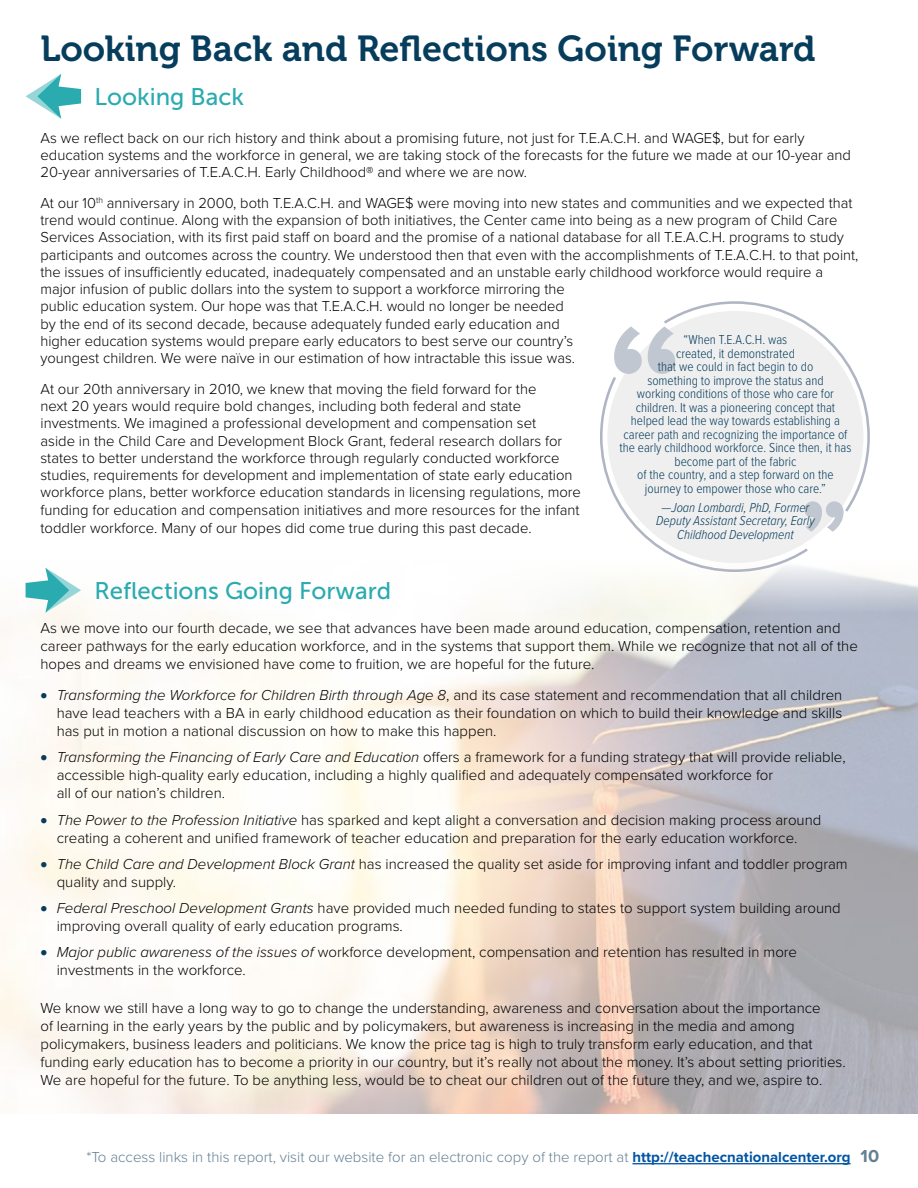
<style>
.page{position:relative;width:918px;height:1188px;background:#fff}
.page>*{position:absolute;margin:0;border:0;box-sizing:border-box;transform-origin:0 0}
.t1{font:36px "Museo 700";color:#073d5c}
.t2{font:24px "Museo Sans 500";color:#2aabb0}
.t3{font:300 15px/18px "Proxima Nova";color:#000}
.t4{font:300 15px "Proxima Nova";color:#648094}
.t5{font:300 13.5px/13.5px "Proxima Nova Cond";color:#073d5c;text-align:center}
.t6{font:italic 300 13.5px/13.5px "Proxima Nova Cond";color:#073d5c;text-align:center}
.s1{color:#073d5c}
.s2{font-style:italic}
.s3{font-weight:700;color:#0054a4}
.s4{font-weight:700;font-size:18px}
</style>
<div class="page">
<hr style="left:632px;top:1163px;width:219px;height:1px;background:#0054a4">
<img style="left:1px;top:573px;width:917px;height:541px">
<svg style="left:26px;top:568px;width:55px;height:45px"></svg>
<svg style="left:26px;top:74px;width:55px;height:45px"></svg>
<svg style="left:664px;top:301px;width:206px;height:211px"></svg>
<svg style="left:600px;top:326px;width:244px;height:247px"></svg>
<h1 class="t1" style="left:40px;top:28px;width:777px">Looking Back and Reflections Going Forward</h1>
<h2 class="t2" style="left:94px;top:84px;width:151px">Looking Back</h2>
<p class="t3" style="left:40px;top:128px;width:812px;line-height:17.2px">As we reflect back on our rich history and think about a promising future, not just for T.E.A.C.H. and WAGE$, but for early education systems and the workforce in general, we are taking stock of the forecasts for the future we made at our 10-year and<br>20-year anniversaries of T.E.A.C.H. Early Childhood® and where we are now.</p>
<p class="t3" style="left:40px;top:193px;width:819px;line-height:17.2px">At our 10<sup>th</sup> anniversary in 2000, both T.E.A.C.H. and WAGE$ were moving into new states and communities and we expected that trend would continue. Along with the expansion of both initiatives, the Center came into being as a new program of Child Care Services Association, with its first paid staff on board and the promise of a national database for all T.E.A.C.H. programs to study participants and outcomes across the country. We understood then that even with the accomplishments of T.E.A.C.H. to that point, the issues of insufficiently educated, inadequately compensated and an unstable early childhood workforce would require a major infusion of public dollars into the system to support a workforce mirroring the<br>public education system. Our hope was that T.E.A.C.H. would no longer be needed<br>by the end of its second decade, because adequately funded early education and<br>higher education systems would prepare early educators to best serve our country’s<br>youngest children. We were naïve in our estimation of how intractable this issue was.</p>
<p class="t3" style="left:40px;top:379px;width:542px;line-height:17.4px">At our 20th anniversary in 2010, we knew that moving the field forward for the<br>next 20 years would require bold changes, including both federal and state investments. We imagined a professional development and compensation set<br>aside in the Child Care and Development Block Grant, federal research dollars for states to better understand the workforce through regularly conducted workforce studies, requirements for development and implementation of state early education workforce plans, better workforce education standards in licensing regulations, more funding for education and compensation initiatives and more resources for the infant toddler workforce. Many of our hopes did come true during this past decade.</p>
<p class="t5" style="left:619px;top:332px;width:234px">“When T.E.A.C.H. was<br>created, it demonstrated<br>that we could in fact begin to do<br>something to improve the status and<br>working conditions of those who care for children. It was a pioneering concept that helped lead the way towards establishing a career path and recognizing the importance of the early childhood workforce. Since then, it has become part of the fabric<br>of the country, and a step forward on the journey to empower those who care.”</p>
<p class="t6" style="left:656px;top:500px;width:161px">—Joan Lombardi, PhD, Former<br>Deputy Assistant Secretary, Early<br>Childhood Development</p>
<h2 class="t2" style="left:94px;top:577px;width:298px">Reflections Going Forward</h2>
<p class="t3" style="left:40px;top:618px;width:819px">As we move into our fourth decade, we see that advances have been made around education, compensation, retention and career pathways for the early education workforce, and in the systems that support them. While we recognize that not all of the hopes and dreams we envisioned have come to fruition, we are hopeful for the future.</p>
<p class="t3" style="left:57px;top:686px;width:787px;text-align:justify;text-indent:-16px"><span class="s1">•</span> <span class="s2">Transforming the Workforce for Children Birth through Age 8</span>, and its case statement and recommendation that all children have lead teachers with a BA in early childhood education as their foundation on which to build their knowledge and skills has put in motion a national discussion on how to make this happen.</p>
<p class="t3" style="left:57px;top:748px;width:790px;text-indent:-16px"><span class="s1">•</span> <span class="s2">Transforming the Financing of Early Care and Education</span> offers a framework for a funding strategy that will provide reliable, accessible high-quality early education, including a highly qualified and adequately compensated workforce for<br>all of our nation’s children.</p>
<p class="t3" style="left:41px;top:810px;width:782px;text-align:center"><span class="s1">•</span> <span class="s2">The Power to the Profession Initiative</span> has sparked and kept alight a conversation and decision making process around creating a coherent and unified framework of teacher education and preparation for the early education workforce.</p>
<p class="t3" style="left:57px;top:854px;width:793px;text-indent:-16px"><span class="s1">•</span> <span class="s2">The Child Care and Development Block Grant</span> has increased the quality set aside for improving infant and toddler program quality and supply.</p>
<p class="t3" style="left:57px;top:898px;width:786px;text-indent:-16px"><span class="s1">•</span> <span class="s2">Federal Preschool Development Grants</span> have provided much needed funding to states to support system building around improving overall quality of early education programs.</p>
<p class="t3" style="left:57px;top:942px;width:742px;text-indent:-16px"><span class="s1">•</span> <span class="s2">Major public awareness of the issues of</span> workforce development, compensation and retention has resulted in more investments in the workforce.</p>
<p class="t3" style="left:41px;top:998px;width:807px">We know we still have a long way to go to change the understanding, awareness and conversation about the importance<br>of learning in the early years by the public and by policymakers, but awareness is increasing in the media and among policymakers, business leaders and politicians. We know the price tag is high to truly transform early education, and that funding early education has to become a priority in our country, but it’s really not about the money. It’s about setting priorities.<br>We are hopeful for the future. To be anything less, would be to cheat our children out of the future they, and we, aspire to.</p>
<p class="t4" style="left:86px;top:1145px;width:794px">*To access links in this report, visit our website for an electronic copy of the report at <span class="s3">http://teachecnationalcenter.org</span> <span class="s4">10</span></p>
</div>
